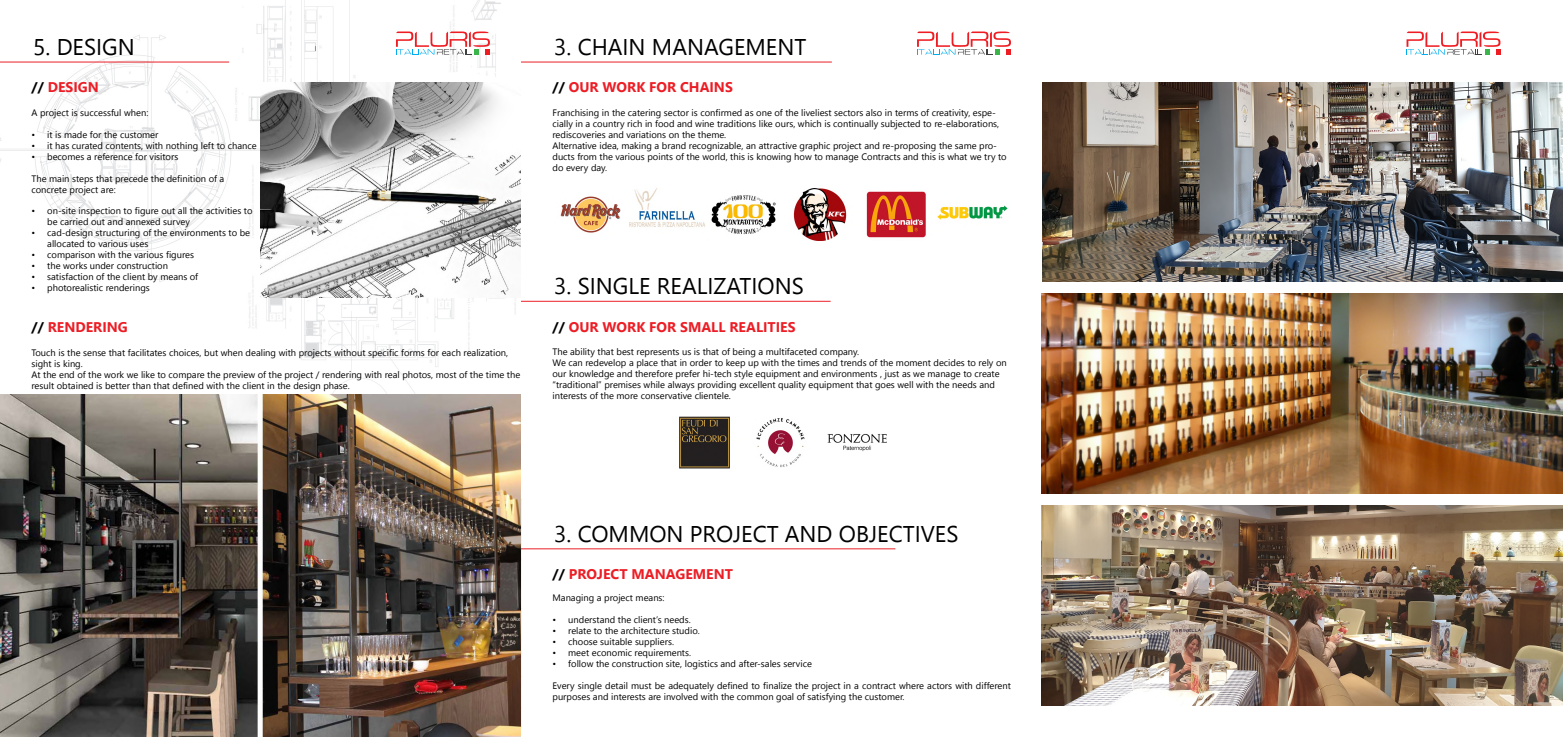
<style>
.page{position:relative;width:1563px;height:737px;background:#fff}
.page>*{position:absolute;margin:0;border:0;box-sizing:border-box;transform-origin:0 0}
.t1{font:22.75px "Nirmala UI";color:#000}
.t2{font:700 14px "Nirmala UI";color:#ec1d25}
.t3{font:9.36px/10.9px "Nirmala UI";color:#000}
.s1{color:#000}
</style>
<div class="page">
<img style="left:0;top:0;width:516px;height:394px">
<hr style="left:0;top:62px;width:229px;height:1px;background:#eb1f27">
<img style="left:260px;top:82px;width:261px;height:215px">
<img style="left:0;top:394px;width:521px;height:343px">
<hr style="left:521px;top:62px;width:311px;height:1px;background:#eb1f27">
<hr style="left:521px;top:301px;width:309px;height:1px;background:#eb1f27">
<hr style="left:521px;top:548px;width:374px;height:1px;background:#eb1f27">
<img style="left:711px;top:188px;width:297px;height:52px">
<img style="left:629px;top:188px;width:76px;height:39px">
<img style="left:560px;top:196px;width:61px;height:37px">
<img style="left:679px;top:417px;width:208px;height:51px">
<svg style="left:396px;top:32px;width:94px;height:23px"></svg>
<svg style="left:917px;top:32px;width:94px;height:23px"></svg>
<svg style="left:1406px;top:32px;width:94px;height:23px"></svg>
<img style="left:1042px;top:82px;width:521px;height:200px">
<img style="left:1042px;top:506px;width:521px;height:199px">
<img style="left:1042px;top:294px;width:521px;height:199px">
<p class="t1" style="left:33px;top:28px;width:103px">5. DESIGN</p>
<p class="t2" style="left:32px;top:76px;width:69px"><span class="s1">//</span> DESIGN</p>
<p class="t3" style="left:32px;top:107px;width:118px">A project is successful when:</p>
<p class="t3" style="left:32px;top:128px;width:128px">• it is made for the customer</p>
<p class="t3" style="left:32px;top:139px;width:227px">• it has curated contents, with nothing left to chance</p>
<p class="t3" style="left:32px;top:150px;width:148px">• becomes a reference for visitors</p>
<p class="t3" style="left:32px;top:172px;width:194px">The main steps that precede the definition of a concrete project are:</p>
<p class="t3" style="left:47px;top:205px;width:207px;text-indent:-16px">• on-site inspection to figure out all the activities to be carried out and annexed survey</p>
<p class="t3" style="left:47px;top:227px;width:204px;text-indent:-16px">• cad-design structuring of the environments to be allocated to various uses</p>
<p class="t3" style="left:32px;top:249px;width:164px">• comparison with the various figures</p>
<p class="t3" style="left:32px;top:260px;width:138px">• the works under construction</p>
<p class="t3" style="left:32px;top:271px;width:168px">• satisfaction of the client by means of</p>
<p class="t3" style="left:32px;top:282px;width:120px">• photorealistic renderings</p>
<p class="t2" style="left:32px;top:315px;width:98px"><span class="s1">//</span> RENDERING</p>
<p class="t3" style="left:32px;top:346px;width:478px">Touch is the sense that facilitates choices, but when dealing with projects without specific forms for each realization, sight is king.</p>
<p class="t3" style="left:32px;top:368px;width:490px">At the end of the work we like to compare the preview of the project / rendering with real photos, most of the time the result obtained is better than that defined with the client in the design phase.</p>
<p class="t1" style="left:554px;top:28px;width:254px">3. CHAIN MANAGEMENT</p>
<p class="t2" style="left:552px;top:76px;width:182px"><span class="s1">//</span> OUR WORK FOR CHAINS</p>
<p class="t3" style="left:552px;top:107px;width:456px">Franchising in the catering sector is confirmed as one of the liveliest sectors also in terms of creativity, espe&shy;cially in a country rich in food and wine traditions like ours, which is continually subjected to re-elaborations, rediscoveries and variations on the theme.<br>Alternative idea, making a brand recognizable, an attractive graphic project and re-proposing the same pro&shy;ducts from the various points of the world, this is knowing how to manage Contracts and this is what we try to do every day.</p>
<p class="t1" style="left:554px;top:268px;width:251px">3. SINGLE REALIZATIONS</p>
<p class="t2" style="left:552px;top:315px;width:244px"><span class="s1">//</span> OUR WORK FOR SMALL REALITIES</p>
<p class="t3" style="left:552px;top:346px;width:456px">The ability that best represents us is that of being a multifaceted company.<br>We can redevelop a place that in order to keep up with the times and trends of the moment decides to rely on our knowledge and therefore prefer hi-tech style equipment and environments , just as we manage to create “traditional” premises while always providing excellent quality equipment that goes well with the needs and interests of the more conservative clientele.</p>
<p class="t1" style="left:554px;top:515px;width:406px">3. COMMON PROJECT AND OBJECTIVES</p>
<p class="t2" style="left:552px;top:562px;width:182px"><span class="s1">//</span> PROJECT MANAGEMENT</p>
<p class="t3" style="left:552px;top:591px;width:114px">Managing a project means:</p>
<p class="t3" style="left:552px;top:613px;width:140px">• understand the client’s needs.</p>
<p class="t3" style="left:552px;top:624px;width:149px">• relate to the architecture studio.</p>
<p class="t3" style="left:552px;top:635px;width:123px">• choose suitable suppliers.</p>
<p class="t3" style="left:552px;top:646px;width:140px">• meet economic requirements.</p>
<p class="t3" style="left:552px;top:657px;width:261px">• follow the construction site, logistics and after-sales service</p>
<p class="t3" style="left:552px;top:679px;width:460px">Every single detail must be adequately defined to finalize the project in a contract where actors with different purposes and interests are involved with the common goal of satisfying the customer.</p>
</div>
